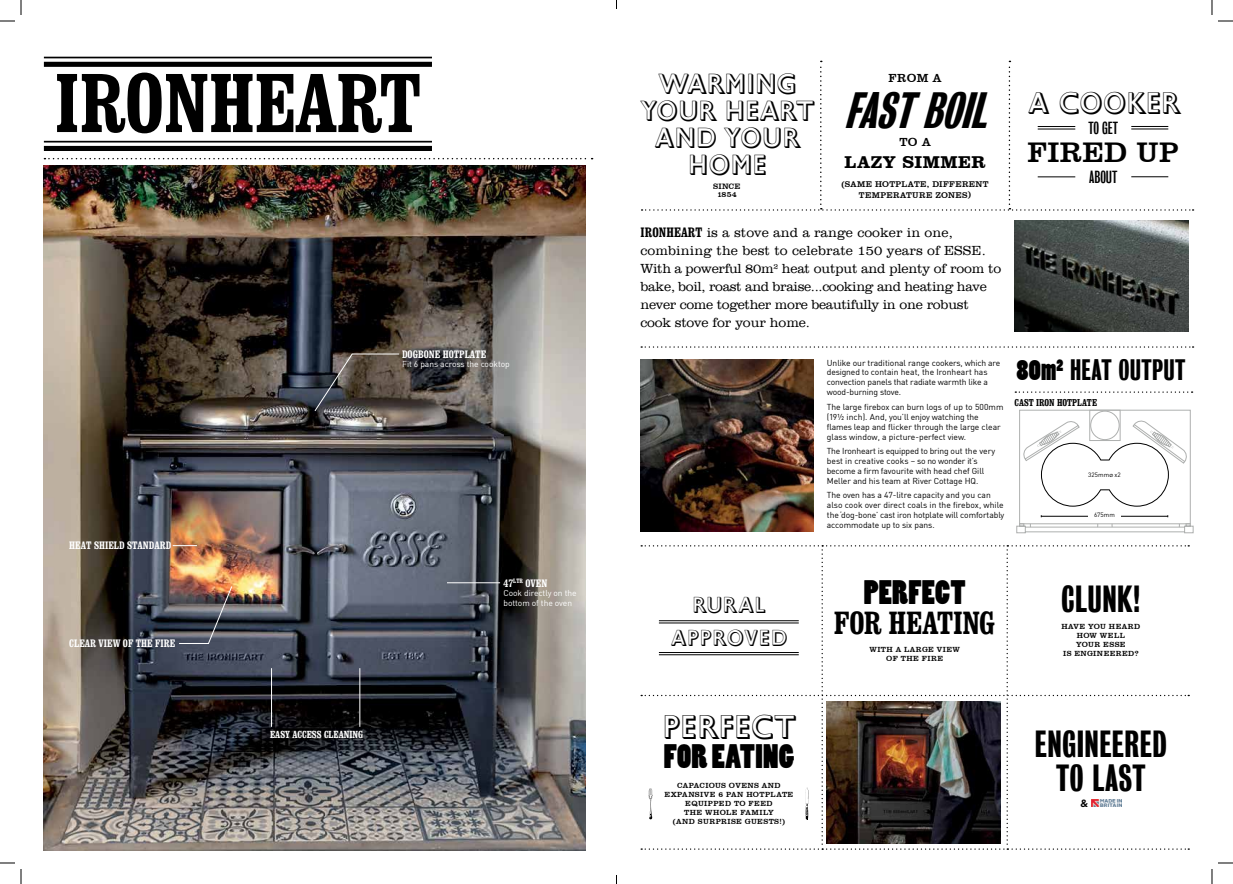
<style>
.page{position:relative;width:1233px;height:884px;background:#fff}
.page>*{position:absolute;margin:0;border:0;box-sizing:border-box;transform-origin:0 0}
.t1{font:82px "Clarendon Bold Condensed 2";letter-spacing:-.005em;color:#000}
.t2{font:italic 46.5px "Bureau Grotesque One Five";color:#000}
.t3{font:34.5px/34.5px "Bureau Grotesque One Five";letter-spacing:.01em;color:#000;text-align:center}
.t4{font:31.8px "Poplar Std";letter-spacing:.005em;color:#000}
.t5{font:31.8px "Clarendon Bold Condensed 2";letter-spacing:-.01em;color:#000}
.t6{font:31.8px "Gill Sans MT Shadow";letter-spacing:.025em;color:#000}
.t7{font:29px "Gill Sans MT Shadow";letter-spacing:-.005em;color:#000}
.t8{font:29px "Clarendon BT";color:#000}
.t9{font:27px/27px "Gill Sans MT Shadow";color:#000;text-align:center}
.t10{font:27px "Bureau Grotesque One Five";letter-spacing:.01em;color:#000}
.t11{font:21.5px/33.4px "Gill Sans MT Shadow";letter-spacing:.03em;color:#000;text-align:center}
.t12{font:700 17.5px "Clarendon BT";letter-spacing:.03em;color:#000}
.t13{font:16px "Bureau Grotesque One Three";color:#000}
.t14{font:300 13.5px/18px "Clarendon BT";letter-spacing:-.015em;color:#000}
.t15{font:13.5px "Clarendon Bold Condensed 2";color:#000}
.t16{font:12px "Clarendon BT";color:#000}
.t17{font:600 11px "Gill Sans";color:#000}
.t18{font:10.7px "Clarendon Bold Condensed 2";color:#fff}
.t19{font:10.1px "Clarendon Bold Condensed 2";color:#fff}
.t20{font:9.8px "Clarendon Bold Condensed 2";color:#000}
.t21{font:8.5px/9.8px "DIN";letter-spacing:-.005em;color:#000}
.t22{font:8.5px/9.8px "DIN";letter-spacing:-.005em;color:#fff}
.t23{font:8.5px/10.5px "Clarendon BT";letter-spacing:.035em;color:#000;text-align:center}
.t24{font:8px/8px "Clarendon BT";letter-spacing:.01em;color:#000;text-align:center}
.t25{font:7.6px/8.9px "Clarendon BT";letter-spacing:.05em;color:#000;text-align:center}
.t26{font:6.3px "DIN";letter-spacing:.01em;color:#000}
.s1{font-family:"Clarendon Bold Condensed 2";font-weight:400}
.s2{font-family:"Poplar Std"}
.s3{font-family:"Gill Sans";font-size:4.5px}
</style>
<div class="page">
<svg style="left:1015px;top:391px;width:177px;height:2px"></svg>
<svg style="left:641px;top:346px;width:552px;height:2px"></svg>
<svg style="left:641px;top:545px;width:548px;height:305px"></svg>
<div style="left:1089px;top:410px;width:31px;height:31px;border:1px solid #aeb0af"></div>
<svg style="left:1016px;top:420px;width:177px;height:113px"></svg>
<div style="left:1088px;top:511px;width:32px;height:10px;background:#fff"></div>
<div style="left:1090px;top:411px;width:29px;height:29px;border:1px solid #aeb0af;border-radius:50%"></div>
<img style="left:44px;top:165px;width:541px;height:686px">
<img style="left:640px;top:359px;width:173px;height:172px">
<hr style="left:44px;top:57px;width:388px;height:1px;background:#000">
<div style="left:44px;top:62px;width:388px;height:5px;background:#000"></div>
<hr style="left:44px;top:141px;width:388px;height:2px;background:#000">
<div style="left:44px;top:146px;width:388px;height:5px;background:#000"></div>
<svg style="left:44px;top:158px;width:548px;height:1px"></svg>
<img style="left:827px;top:702px;width:173px;height:141px">
<img style="left:1014px;top:221px;width:174px;height:110px">
<svg style="left:641px;top:61px;width:552px;height:150px"></svg>
<svg style="left:173px;top:545px;width:24px;height:1px"></svg>
<svg style="left:314px;top:353px;width:86px;height:59px;background:#524d49"></svg>
<hr style="left:447px;top:582px;width:53px;height:1px;background:#fff">
<hr style="left:271px;top:668px;width:1px;height:59px;background:#fff">
<hr style="left:359px;top:668px;width:1px;height:59px;background:#fff">
<img style="left:178px;top:585px;width:55px;height:59px">
<svg style="left:1218px;top:20px;width:15px;height:2px"></svg>
<svg style="left:1218px;top:862px;width:15px;height:2px"></svg>
<svg style="left:0;top:0;width:22px;height:22px"></svg>
<svg style="left:0;top:862px;width:22px;height:22px"></svg>
<svg style="left:1211px;top:0;width:1px;height:15px"></svg>
<svg style="left:1211px;top:869px;width:1px;height:15px"></svg>
<h1 class="t1" style="left:54px;top:53px;width:368px">IRONHEART</h1>
<p class="t18" style="left:69px;top:539px;width:46px">HEAT SHIELD</p>
<p class="t18" style="left:127px;top:539px;width:45px">STANDARD</p>
<p class="t18" style="left:69px;top:637px;width:107px">CLEAR VIEW OF THE FIRE</p>
<p class="t18" style="left:402px;top:347px;width:85px">DOGBONE HOTPLATE</p>
<p class="t22" style="left:402px;top:359px;width:109px">Fit 6 pans across the cooktop</p>
<p class="t19" style="left:270px;top:728px;width:95px">EASY ACCESS CLEANING</p>
<p class="t18" style="left:503px;top:576px;width:45px">47<sup>LTR</sup> OVEN</p>
<p class="t22" style="left:503px;top:588px;width:75px">Cook directly on the bottom of the oven</p>
<h3 class="t9" style="left:639px;top:70px;width:176px">WARMING<br>YOUR HEART<br>AND YOUR<br>HOME</h3>
<p class="t24" style="left:713px;top:182px;width:29px">SINCE<br>1854</p>
<h3 class="t16" style="left:888px;top:71px;width:54px">FROM A</h3>
<h2 class="t2" style="left:844px;top:85px;width:116px">FASTboil</h2>
<h3 class="t16" style="left:899px;top:135px;width:33px">TO A</h3>
<h3 class="t12" style="left:844px;top:151px;width:142px">LAZY SIMMER</h3>
<p class="t23" style="left:841px;top:179px;width:149px">(SAME HOTPLATE, DIFFERENT<br>TEMPERATURE ZONES)</p>
<h3 class="t15" style="left:640px;top:224px;width:13px">IRONH</h3>
<p class="t14" style="left:640px;top:223px;width:362px;text-indent:34px"><span class="s1">EART</span> is a stove and a range cooker in one, combining the best to celebrate 150 years of ESSE.<br>With a powerful 80m<sup>2</sup> heat output and plenty of room to bake, boil, roast and braise...cooking and heating have never come together more beautifully in one robust cook stove for your home.</p>
<h3 class="t7" style="left:1027px;top:82px;width:153px">A COOKER</h3>
<h3 class="t13" style="left:1088px;top:119px;width:31px">to get</h3>
<h3 class="t8" style="left:1027px;top:134px;width:131px">FIRED UP</h3>
<h3 class="t13" style="left:1089px;top:168px;width:30px">ABOUT</h3>
<p class="t21" style="left:827px;top:357px;width:175px">Unlike our traditional range cookers, which are designed to contain heat, the Ironheart has convection panels that radiate warmth like a wood-burning stove.</p>
<p class="t21" style="left:827px;top:402px;width:178px">The large firebox can burn logs of up to 500mm (19½ inch). And, you’ll enjoy watching the flames leap and flicker through the large clear glass window, a picture-perfect view.</p>
<p class="t21" style="left:827px;top:446px;width:170px">The Ironheart is equipped to bring out the very best in creative cooks – so no wonder it’s become a firm favourite with head chef Gill Meller and his team at River Cottage HQ.</p>
<p class="t21" style="left:827px;top:490px;width:179px">The oven has a 47-litre capacity and you can also cook over direct coals in the firebox, while the ‘dog-bone’ cast iron hotplate will comfortably accommodate up to six pans.</p>
<h3 class="t10" style="left:1016px;top:355px;width:170px"><span class="s2">80m</span><sup>2</sup> HEAT OUTPUT</h3>
<p class="t20" style="left:1014px;top:397px;width:27px">CAST IRON</p>
<p class="t20" style="left:1057px;top:397px;width:42px">HOTPLATE</p>
<p class="t26" style="left:1088px;top:470px;width:34px">325mm<span class="s3">Ø</span> x2</p>
<p class="t26" style="left:1094px;top:511px;width:22px">675mm</p>
<h3 class="t11" style="left:670px;top:588px;width:118px">RURAL<br>APPROVED</h3>
<h3 class="t4" style="left:864px;top:575px;width:103px">PERFECT</h3>
<h3 class="t5" style="left:834px;top:603px;width:163px">FOR HEATING</h3>
<p class="t25" style="left:869px;top:645px;width:92px">WITH A LARGE VIEW<br>OF THE FIRE</p>
<h3 class="t3" style="left:1061px;top:581px;width:81px">CLUNK!</h3>
<p class="t25" style="left:1061px;top:622px;width:80px">HAVE YOU HEARD<br>HOW WELL<br>YOUR ESSE<br>IS ENGINEERED?</p>
<h3 class="t6" style="left:662px;top:705px;width:135px">PERFECT</h3>
<h3 class="t4" style="left:664px;top:739px;width:132px">FOR EATING</h3>
<p class="t25" style="left:677px;top:781px;width:24px">CAPACIO</p>
<p class="t25" style="left:715px;top:781px;width:21px">US OVEN</p>
<p class="t25" style="left:754px;top:781px;width:28px">S AN D</p>
<p class="t25" style="left:664px;top:790px;width:42px">EXPANSIVE</p>
<p class="t25" style="left:718px;top:790px;width:35px">6 PAN HOT</p>
<p class="t25" style="left:765px;top:790px;width:13px">PLATE</p>
<p class="t25" style="left:685px;top:799px;width:70px">EQUIPPED TO FEE</p>
<p class="t25" style="left:766px;top:799px;width:8px">D</p>
<p class="t25" style="left:684px;top:808px;width:29px">THE WHOLE</p>
<p class="t25" style="left:673px;top:808px;width:113px;text-align:left;text-indent:67px">FAMILY (AND SURPRISE GUESTS!)</p>
<h3 class="t3" style="left:1034px;top:727px;width:133px">ENGINEERED<br>TO LAST</h3>
<p class="t17" style="left:1080px;top:796px;width:9px">&amp;</p>
</div>
